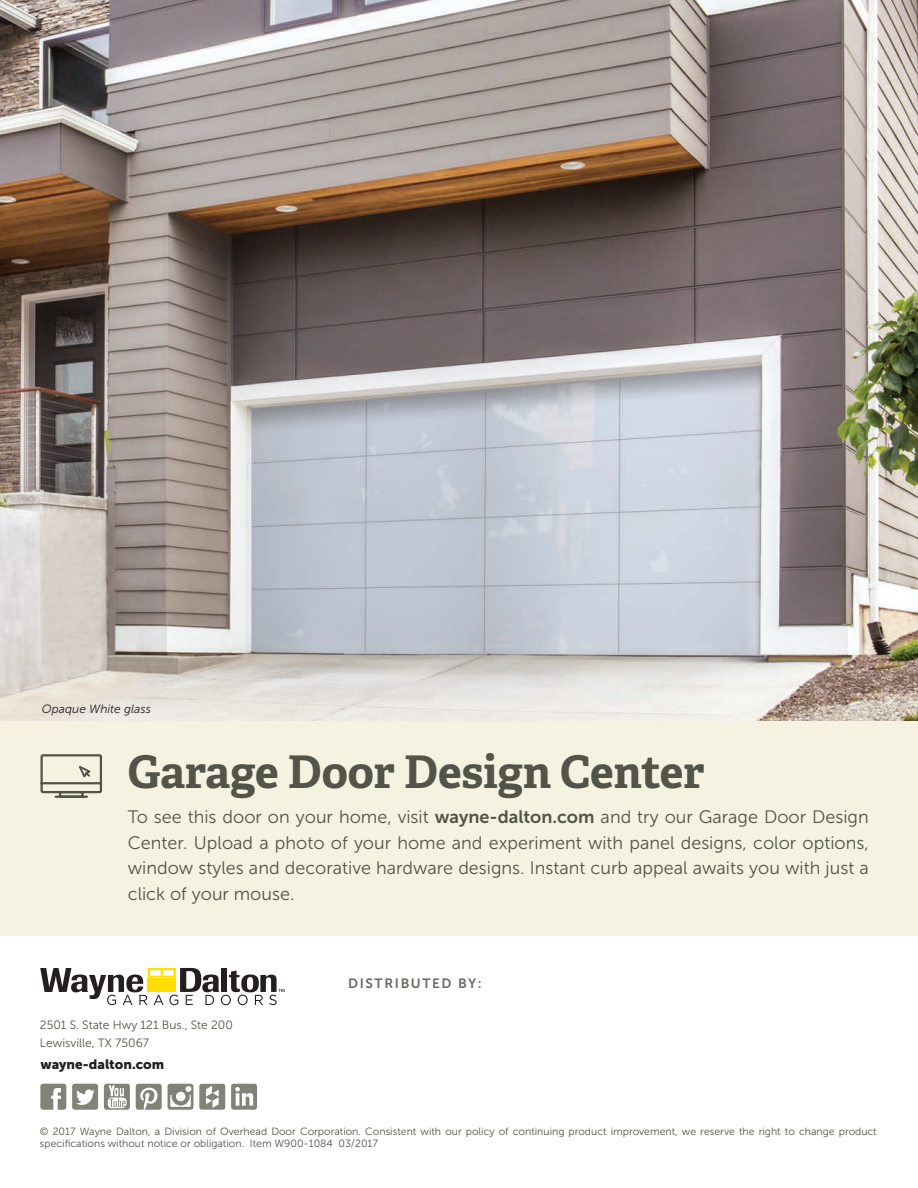
<style>
.page{position:relative;width:918px;height:1188px;background:#fff}
.page>*{position:absolute;margin:0;border:0;box-sizing:border-box;transform-origin:0 0}
.t1{font:700 45px "Adelle PE";letter-spacing:-.005em;color:#525349}
.t2{font:18px/25.5px "Museo Sans 300";color:#525349;text-align:justify}
.t3{font:13.5px "Museo Sans 900";color:#231f20}
.t4{font:13.5px "Museo Sans 700";letter-spacing:.12em;color:#6c6a61}
.t5{font:12px/18px "Museo Sans 300";color:#525349}
.t6{font:italic 12px "Museo Sans 300";color:#231f20}
.t7{font:10.5px/12px "Museo Sans 300";color:#525349}
.s1{font-family:"Museo Sans 700"}
</style>
<div class="page">
<img style="left:0;top:0;width:918px;height:745px">
<svg style="left:40px;top:968px;width:245px;height:37px"></svg>
<div style="left:0;top:721px;width:917px;height:215px;background:#f6f2e1"></div>
<svg style="left:40px;top:754px;width:62px;height:44px"></svg>
<svg style="left:72px;top:1084px;width:26px;height:26px"></svg>
<svg style="left:40px;top:1084px;width:26px;height:26px"></svg>
<svg style="left:231px;top:1084px;width:26px;height:26px"></svg>
<svg style="left:104px;top:1084px;width:26px;height:26px"></svg>
<svg style="left:136px;top:1084px;width:26px;height:26px"></svg>
<svg style="left:168px;top:1084px;width:57px;height:26px"></svg>
<p class="t6" style="left:42px;top:703px;width:111px">Opaque White glass</p>
<h1 class="t1" style="left:128px;top:739px;width:578px">Garage Door Design Center</h1>
<p class="t2" style="left:128px;top:805px;width:743px">To see this door on your home, visit <span class="s1">wayne-dalton.com</span> and try our Garage Door Design Center. Upload a photo of your home and experiment with panel designs, color options, window styles and decorative hardware designs. Instant curb appeal awaits you with just a click of your mouse.</p>
<p class="t5" style="left:40px;top:1016px;width:194px">2501 S. State Hwy 121 Bus., Ste 200<br>Lewisville, TX 75067</p>
<p class="t3" style="left:40px;top:1057px;width:125px">wayne-dalton.com</p>
<p class="t4" style="left:348px;top:976px;width:135px">DISTRIBUTED BY:</p>
<p class="t7" style="left:40px;top:1126px;width:839px">© 2017 Wayne Dalton, a Division of Overhead Door Corporation. Consistent with our policy of continuing product improvement, we reserve the right to change product specifications without notice or obligation. Item W900-1084 03/2017</p>
</div>
